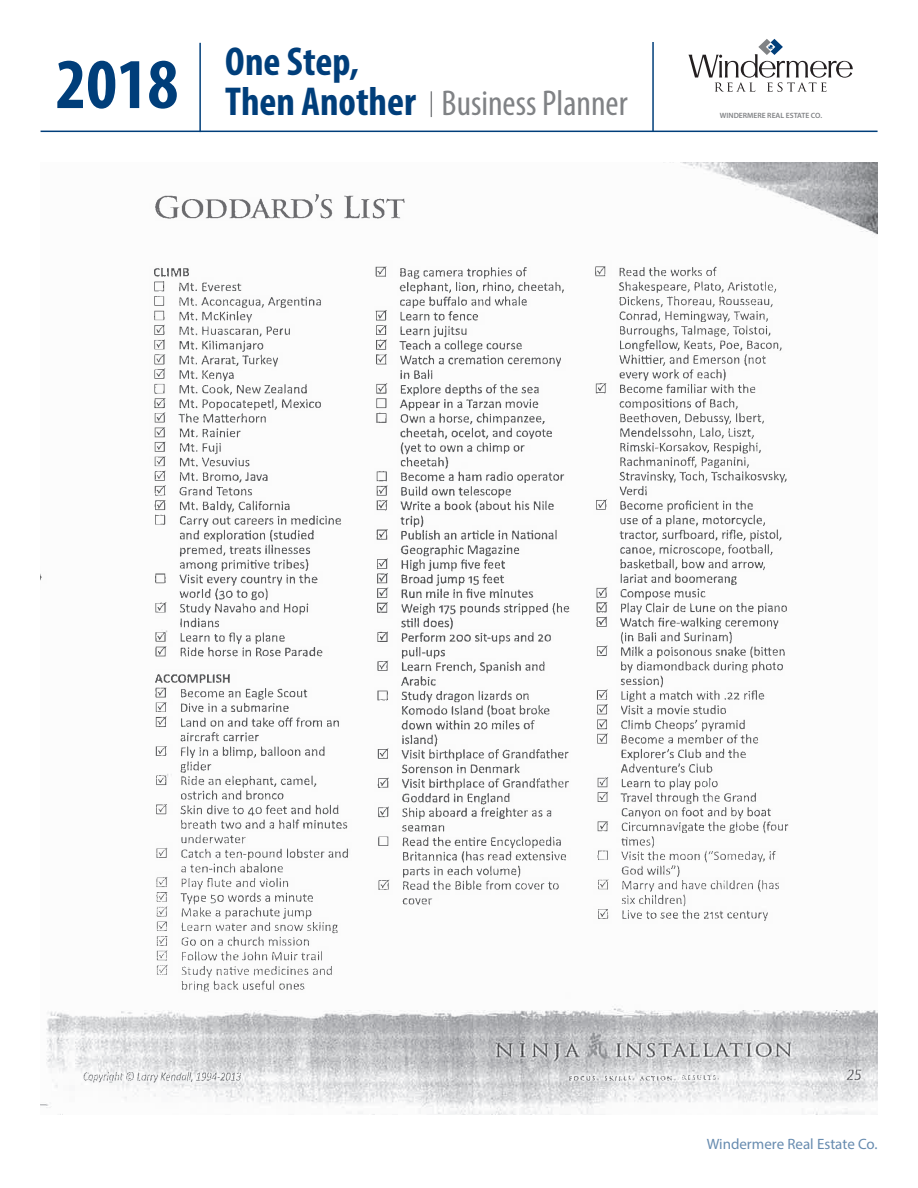
<style>
.page{position:relative;width:918px;height:1188px;background:#fff}
.page>*{position:absolute;margin:0;border:0;box-sizing:border-box;transform-origin:0 0}
.t1{font:700 condensed 72px "Myriad Pro";color:#003e7a}
.t2{font:700 condensed 40.5px "Myriad Pro";color:#003e7a}
.t3{font:condensed 36px "Myriad Pro";color:#808285}
.t4{font:15px "Myriad Pro";color:#003e7a}
.t5{font:600 7.65px "Myriad Pro";color:#808285}
.s1{font-weight:700;font-size:40.5px;color:#003e7a}
</style>
<div class="page">
<svg style="left:688px;top:39px;width:165px;height:53px"></svg>
<hr style="left:41px;top:131px;width:837px;height:1px;background:#003e7a">
<hr style="left:199px;top:43px;width:2px;height:89px;background:#003e7a">
<svg style="left:431px;top:91px;width:1px;height:26px"></svg>
<hr style="left:652px;top:42px;width:2px;height:89px;background:#003e7a">
<img style="left:41px;top:162px;width:837px;height:953px">
<img style="left:72px;top:195px;width:806px;height:920px">
<img style="left:84px;top:1072px;width:636px;height:11px">
<img style="left:41px;top:265px;width:837px;height:728px">
<p class="t1" style="left:56px;top:39px;width:124px">2018</p>
<p class="t2" style="left:225px;top:36px;width:135px">One Step,</p>
<p class="t3" style="left:225px;top:82px;width:404px"><span class="s1">Then Another</span> Business Planner</p>
<p class="t5" style="left:720px;top:111px;width:104px">WINDERMERE REAL ESTATE CO.</p>
<p class="t4" style="left:707px;top:1135px;width:172px">Windermere Real Estate Co.</p>
</div>
